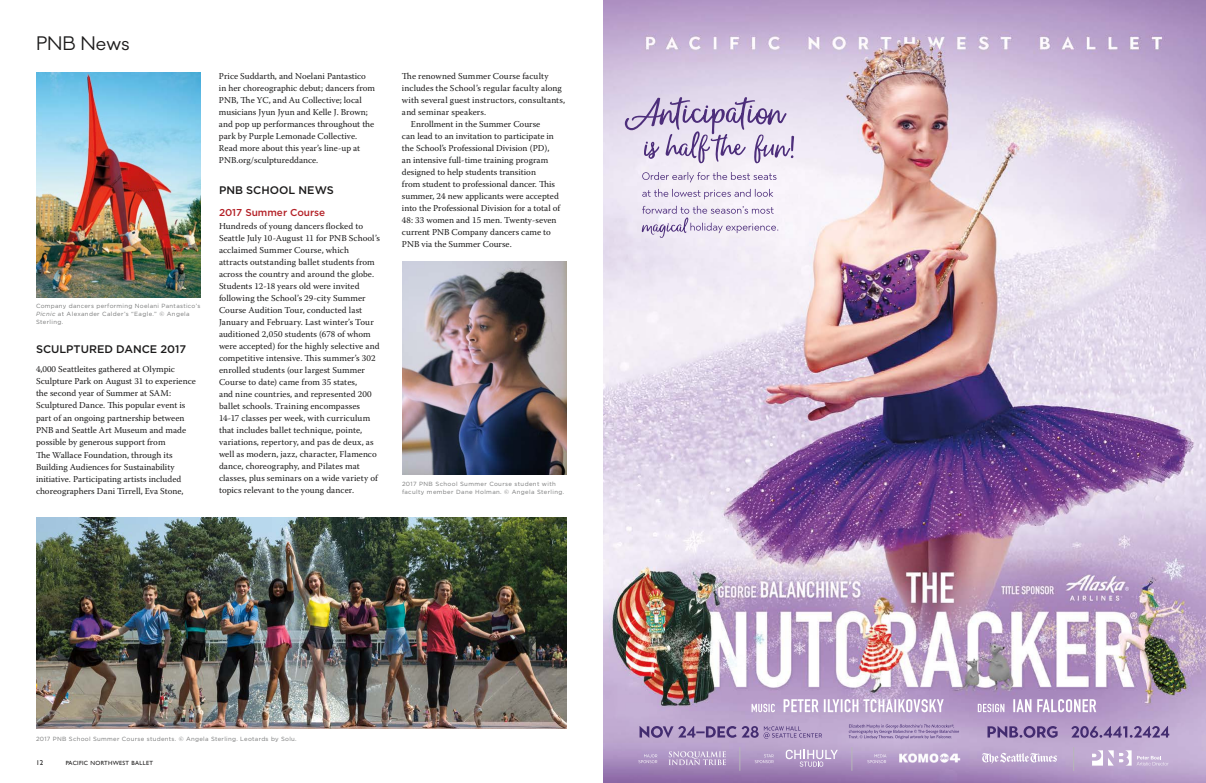
<style>
.page{position:relative;width:1206px;height:783px;background:#fff}
.page>*{position:absolute;margin:0;border:0;box-sizing:border-box;transform-origin:0 0}
.t1{font:18px "Galano Classic";color:#1c1b1b}
.t2{font:500 11px "Gotham";color:#1c1b1b}
.t3{font:500 10px "Gotham";color:#b42228}
.t4{font:9px/12px "Warnock Pro";color:#1c1b1b}
.t5{font:7px "Gill Sans";color:#1c1b1b}
.t6{font:6px/8px "Gotham";letter-spacing:.05em;color:#777878}
.t7{font:6px "Gill Sans";letter-spacing:.05em;color:#1c1b1b}
.s1{font-style:italic}
</style>
<div class="page">
<img style="left:36px;top:72px;width:165px;height:225px">
<img style="left:36px;top:518px;width:531px;height:211px">
<img style="left:402px;top:262px;width:165px;height:212px">
<img style="left:603px;top:0;width:603px;height:783px">
<svg style="left:988px;top:726px;width:181px;height:12px;background:#8c74a8"></svg>
<svg style="left:1092px;top:750px;width:77px;height:16px"></svg>
<svg style="left:638px;top:754px;width:19px;height:9px"></svg>
<svg style="left:640px;top:726px;width:182px;height:13px;background:#9a84b3"></svg>
<svg style="left:849px;top:724px;width:110px;height:15px;background:#ac97c2"></svg>
<svg style="left:755px;top:754px;width:19px;height:9px"></svg>
<svg style="left:867px;top:754px;width:19px;height:9px"></svg>
<svg style="left:669px;top:751px;width:57px;height:14px"></svg>
<svg style="left:786px;top:750px;width:52px;height:17px"></svg>
<img style="left:898px;top:751px;width:63px;height:14px">
<svg style="left:982px;top:753px;width:75px;height:11px"></svg>
<svg style="left:740px;top:747px;width:1px;height:24px"></svg>
<svg style="left:852px;top:747px;width:1px;height:24px"></svg>
<svg style="left:1074px;top:747px;width:1px;height:24px"></svg>
<svg style="left:752px;top:699px;width:192px;height:13px"></svg>
<svg style="left:978px;top:699px;width:118px;height:13px"></svg>
<svg style="left:642px;top:206px;width:136px;height:32px"></svg>
<svg style="left:642px;top:189px;width:131px;height:10px"></svg>
<svg style="left:642px;top:172px;width:135px;height:10px"></svg>
<svg style="left:625px;top:96px;width:169px;height:69px;background:#cdc1db"></svg>
<h1 class="t1" style="left:36px;top:32px;width:95px">PNB News</h1>
<p class="t6" style="left:36px;top:302px;width:166px">Company dancers performing Noelani Pantastico’s<br><span class="s1">Picnic</span> at Alexander Calder’s “Eagle.” © Angela<br>Sterling.</p>
<p class="t2" style="left:36px;top:342px;width:152px">SCULPTURED DANCE 2017</p>
<p class="t4" style="left:36px;top:362px;width:161px;line-height:12.3px">4,000 Seattleites gathered at Olympic Sculpture Park on August 31 to experience the second year of Summer at SAM:<br>Sculptured Dance. This popular event is part of an ongoing partnership between PNB and Seattle Art Museum and made possible by generous support from<br>The Wallace Foundation, through its Building Audiences for Sustainability initiative. Participating artists included choreographers Dani Tirrell, Eva Stone,</p>
<p class="t4" style="left:219px;top:70px;width:158px">Price Suddarth, and Noelani Pantastico in her choreographic debut; dancers from PNB, The YC, and Au Collective; local musicians Jyun Jyun and Kelle J. Brown; and pop up performances throughout the park by Purple Lemonade Collective.<br>Read more about this year’s line-up at PNB.org/sculptureddance.</p>
<p class="t2" style="left:219px;top:183px;width:116px">PNB SCHOOL NEWS</p>
<p class="t3" style="left:219px;top:206px;width:108px">2017 Summer Course</p>
<p class="t4" style="left:219px;top:220px;width:162px">Hundreds of young dancers flocked to Seattle July 10-August 11 for PNB School’s acclaimed Summer Course, which attracts outstanding ballet students from across the country and around the globe.<br>Students 12-18 years old were invited following the School’s 29-city Summer Course Audition Tour, conducted last January and February. Last winter’s Tour auditioned 2,050 students (678 of whom were accepted) for the highly selective and competitive intensive. This summer’s 302 enrolled students (our largest Summer Course to date) came from 35 states,<br>and nine countries, and represented 200 ballet schools. Training encompasses 14-17 classes per week, with curriculum that includes ballet technique, pointe, variations, repertory, and pas de deux, as well as modern, jazz, character, Flamenco dance, choreography, and Pilates mat classes, plus seminars on a wide variety of topics relevant to the young dancer.</p>
<p class="t4" style="left:402px;top:69px;width:148px">The renowned Summer Course faculty</p>
<p class="t4" style="left:402px;top:81px;width:161px">includes the School’s regular faculty along</p>
<p class="t4" style="left:402px;top:93px;width:165px">with several guest instructors, consultants,</p>
<p class="t4" style="left:402px;top:105px;width:86px">and seminar speakers.</p>
<p class="t4" style="left:411px;top:117px;width:131px">Enrollment in the Summer Course</p>
<p class="t4" style="left:402px;top:129px;width:153px">can lead to an invitation to participate in</p>
<p class="t4" style="left:402px;top:141px;width:149px">the School’s Professional Division (PD),</p>
<p class="t4" style="left:402px;top:153px;width:148px">an intensive full-time training program</p>
<p class="t4" style="left:402px;top:165px;width:136px">designed to help students transition</p>
<p class="t4" style="left:402px;top:177px;width:155px">from student to professional dancer. This</p>
<p class="t4" style="left:402px;top:189px;width:158px">summer, 24 new applicants were accepted</p>
<p class="t4" style="left:402px;top:201px;width:160px">into the Professional Division for a total of</p>
<p class="t4" style="left:402px;top:213px;width:156px">48: 33 women and 15 men. Twenty-seven</p>
<p class="t4" style="left:402px;top:225px;width:150px">current PNB Company dancers came to</p>
<p class="t4" style="left:402px;top:237px;width:111px">PNB via the Summer Course.</p>
<p class="t6" style="left:402px;top:480px;width:164px">2017 PNB School Summer Course student with faculty member Dane Holman. © Angela Sterling.</p>
<p class="t6" style="left:36px;top:735px;width:262px">2017 PNB School Summer Course students. © Angela Sterling. Leotards by Solu.</p>
<p class="t5" style="left:36px;top:759px;width:9px">12</p>
<p class="t7" style="left:66px;top:760px;width:89px">PACIFIC NORTHWEST BALLET</p>
</div>
